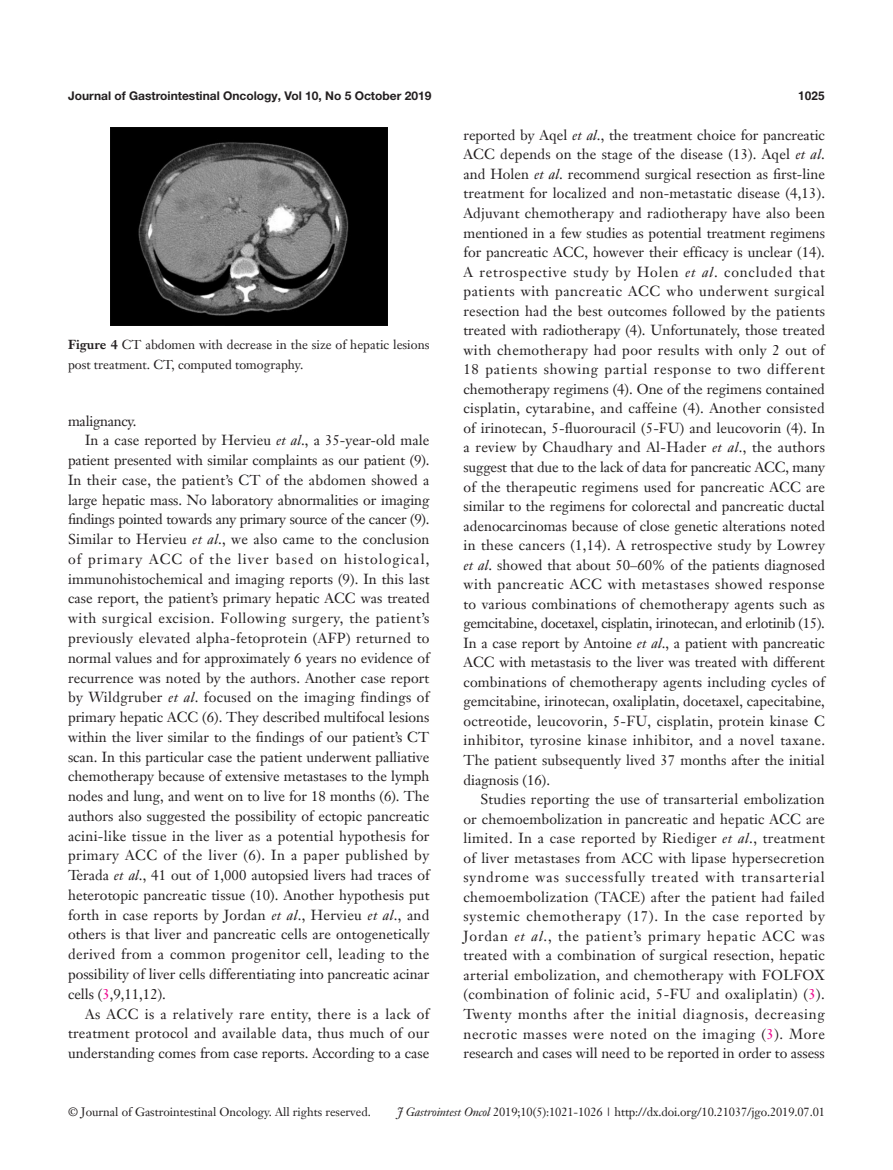
<style>
.page{position:relative;width:893px;height:1170px;background:#fff}
.page>*{position:absolute;margin:0;border:0;box-sizing:border-box;transform-origin:0 0}
.t1{font:14.25px/19.5px "Janson Text LT";color:#231f20;text-align:justify}
.t2{font:14.25px "Janson Text LT";letter-spacing:-.02em;color:#231f20}
.t3{font:12.75px/19.5px "Janson Text LT";color:#231f20}
.t4{font:12px "Janson Text LT";color:#231f20}
.t5{font:700 12px "Helvetica Neue LT Pro";color:#231f20}
.t6{font:700 12px "Helvetica";color:#231f20}
.s1{font-weight:700}
.s2{font-style:italic}
.s3{color:#ed028c}
</style>
<div class="page">
<img style="left:111px;top:128px;width:276px;height:198px">
<p class="t5" style="left:68px;top:88px;width:365px">Journal of Gastrointestinal Oncology, Vol 10, No 5 October 2019</p>
<p class="t6" style="left:798px;top:88px;width:28px">1025</p>
<p class="t3" style="left:68px;top:335px;width:363px"><span class="s1">Figure 4</span> CT abdomen with decrease in the size of hepatic lesions post treatment. CT, computed tomography.</p>
<p class="t2" style="left:68px;top:411px;width:70px">malignancy.</p>
<p class="t1" style="left:68px;top:430px;width:363px;text-indent:17px">In a case reported by Hervieu <span class="s2">et al</span>., a 35-year-old male patient presented with similar complaints as our patient (9).<br>In their case, the patient’s CT of the abdomen showed a large hepatic mass. No laboratory abnormalities or imaging findings pointed towards any primary source of the cancer (9).<br>Similar to Hervieu <span class="s2">et al</span>., we also came to the conclusion of primary ACC of the liver based on histological, immunohistochemical and imaging reports (9). In this last case report, the patient’s primary hepatic ACC was treated with surgical excision. Following surgery, the patient’s previously elevated alpha-fetoprotein (AFP) returned to normal values and for approximately 6 years no evidence of recurrence was noted by the authors. Another case report by Wildgruber <span class="s2">et al</span>. focused on the imaging findings of primary hepatic ACC (6). They described multifocal lesions within the liver similar to the findings of our patient’s CT scan. In this particular case the patient underwent palliative chemotherapy because of extensive metastases to the lymph nodes and lung, and went on to live for 18 months (6). The authors also suggested the possibility of ectopic pancreatic acini-like tissue in the liver as a potential hypothesis for primary ACC of the liver (6). In a paper published by Terada <span class="s2">et al</span>., 41 out of 1,000 autopsied livers had traces of heterotopic pancreatic tissue (10). Another hypothesis put forth in case reports by Jordan <span class="s2">et al</span>., Hervieu <span class="s2">et al</span>., and others is that liver and pancreatic cells are ontogenetically derived from a common progenitor cell, leading to the possibility of liver cells differentiating into pancreatic acinar cells (<span class="s3">3</span>,9,11,12).</p>
<p class="t1" style="left:68px;top:1003px;width:363px;text-indent:17px">As ACC is a relatively rare entity, there is a lack of treatment protocol and available data, thus much of our understanding comes from case reports. According to a case</p>
<p class="t1" style="left:463px;top:125px;width:363px">reported by Aqel <span class="s2">et al</span>., the treatment choice for pancreatic ACC depends on the stage of the disease (13). Aqel <span class="s2">et al</span>. and Holen <span class="s2">et al</span>. recommend surgical resection as first-line treatment for localized and non-metastatic disease (4,13).<br>Adjuvant chemotherapy and radiotherapy have also been mentioned in a few studies as potential treatment regimens for pancreatic ACC, however their efficacy is unclear (14).<br>A retrospective study by Holen <span class="s2">et al</span>. concluded that patients with pancreatic ACC who underwent surgical resection had the best outcomes followed by the patients treated with radiotherapy (4). Unfortunately, those treated with chemotherapy had poor results with only 2 out of 18 patients showing partial response to two different chemotherapy regimens (4). One of the regimens contained cisplatin, cytarabine, and caffeine (4). Another consisted of irinotecan, 5-fluorouracil (5-FU) and leucovorin (4). In a review by Chaudhary and Al-Hader <span class="s2">et al</span>., the authors suggest that due to the lack of data for pancreatic ACC, many of the therapeutic regimens used for pancreatic ACC are similar to the regimens for colorectal and pancreatic ductal adenocarcinomas because of close genetic alterations noted in these cancers (1,14). A retrospective study by Lowrey <span class="s2">et al</span>. showed that about 50–60% of the patients diagnosed with pancreatic ACC with metastases showed response to various combinations of chemotherapy agents such as gemcitabine, docetaxel, cisplatin, irinotecan, and erlotinib (15).<br>In a case report by Antoine <span class="s2">et al</span>., a patient with pancreatic ACC with metastasis to the liver was treated with different combinations of chemotherapy agents including cycles of gemcitabine, irinotecan, oxaliplatin, docetaxel, capecitabine, octreotide, leucovorin, 5-FU, cisplatin, protein kinase C inhibitor, tyrosine kinase inhibitor, and a novel taxane.<br>The patient subsequently lived 37 months after the initial diagnosis (16).</p>
<p class="t1" style="left:463px;top:789px;width:363px;text-indent:17px">Studies reporting the use of transarterial embolization or chemoembolization in pancreatic and hepatic ACC are limited. In a case reported by Riediger <span class="s2">et al</span>., treatment of liver metastases from ACC with lipase hypersecretion syndrome was successfully treated with transarterial chemoembolization (TACE) after the patient had failed systemic chemotherapy (17). In the case reported by Jordan <span class="s2">et al</span>., the patient’s primary hepatic ACC was treated with a combination of surgical resection, hepatic arterial embolization, and chemotherapy with FOLFOX (combination of folinic acid, 5-FU and oxaliplatin) (<span class="s3">3</span>).<br>Twenty months after the initial diagnosis, decreasing necrotic masses were noted on the imaging (<span class="s3">3</span>). More research and cases will need to be reported in order to assess</p>
<p class="t4" style="left:68px;top:1104px;width:304px">© Journal of Gastrointestinal Oncology. All rights reserved.</p>
<p class="t4" style="left:397px;top:1104px;width:429px"><span class="s2">J Gastrointest Oncol</span> 2019;10(5):1021-1026 | http://dx.doi.org/10.21037/jgo.2019.07.01</p>
</div>
